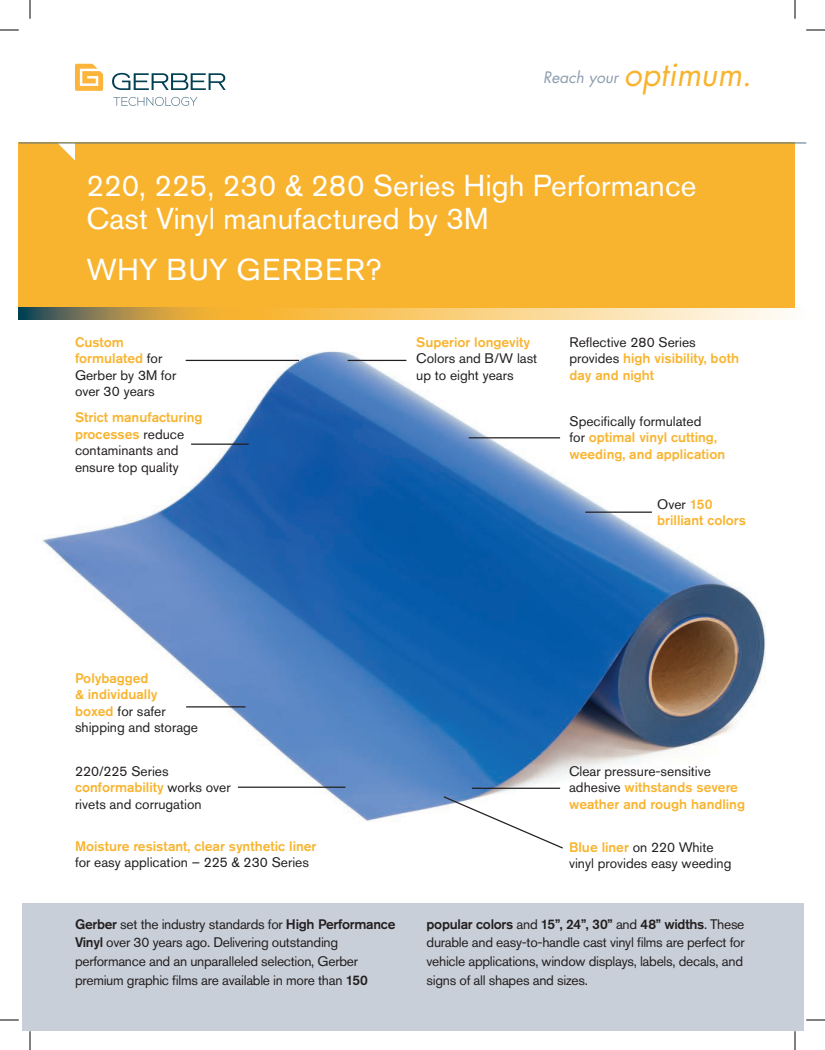
<style>
.page{position:relative;width:825px;height:1050px;background:#fff}
.page>*{position:absolute;margin:0;border:0;box-sizing:border-box;transform-origin:0 0}
.t1{font:30px/33.8px "Akzidenz Grotesk Pro";letter-spacing:.005em;color:#fff}
.t2{font:30px "Akzidenz Grotesk Pro";letter-spacing:.045em;color:#fff}
.t3{font:italic 15.5px "Futura";color:#8d9dae}
.t4{font:13.75px/18.8px "Akzidenz Grotesk Pro";letter-spacing:-.02em;color:#231f20}
.t5{font:500 13.75px/16.5px "Akzidenz Grotesk Pro";color:#f8b42f}
.t6{font:13.75px/16.5px "Akzidenz Grotesk Pro";color:#231f20}
.s1{font-size:32px;color:#f8b42f}
.s2{font-weight:500;color:#f8b42f}
.s3{font-weight:400;color:#231f20}
.s4{font-weight:500}
</style>
<div class="page">
<img style="left:42px;top:351px;width:724px;height:472px">
<div style="left:22px;top:903px;width:781px;height:128px;background:#c9cfd8"></div>
<hr style="left:186px;top:706px;width:60px;height:2px;background:#231f20">
<hr style="left:472px;top:788px;width:88px;height:1px;background:#231f20">
<hr style="left:191px;top:444px;width:58px;height:1px;background:#231f20">
<hr style="left:348px;top:360px;width:58px;height:1px;background:#231f20">
<hr style="left:469px;top:437px;width:91px;height:1px;background:#231f20">
<hr style="left:186px;top:360px;width:113px;height:1px;background:#231f20">
<hr style="left:585px;top:512px;width:67px;height:1px;background:#231f20">
<hr style="left:238px;top:787px;width:107px;height:1px;background:#231f20">
<svg style="left:442px;top:795px;width:122px;height:54px"></svg>
<svg style="left:75px;top:64px;width:28px;height:27px"></svg>
<svg style="left:112px;top:73px;width:114px;height:17px"></svg>
<svg style="left:113px;top:97px;width:84px;height:9px"></svg>
<div style="left:19px;top:142px;width:776px;height:166px;background:#f8b42f"></div>
<svg style="left:58px;top:143px;width:17px;height:18px"></svg>
<hr style="left:19px;top:142px;width:787px;height:1px;background:#4e7187">
<svg style="left:255px;top:308px;width:528px;height:12px"></svg>
<svg style="left:19px;top:307px;width:236px;height:13px"></svg>
<svg style="left:0;top:29px;width:19px;height:2px"></svg>
<svg style="left:806px;top:29px;width:19px;height:2px"></svg>
<svg style="left:0;top:1019px;width:19px;height:2px"></svg>
<svg style="left:806px;top:1019px;width:19px;height:2px"></svg>
<svg style="left:29px;top:0;width:2px;height:19px"></svg>
<svg style="left:29px;top:1031px;width:2px;height:19px"></svg>
<svg style="left:794px;top:0;width:2px;height:19px"></svg>
<svg style="left:794px;top:1031px;width:2px;height:19px"></svg>
<p class="t3" style="left:543px;top:66px;width:210px">Reach your <span class="s1">optimum.</span></p>
<h1 class="t1" style="left:86px;top:168px;width:612px">220, 225, 230 &amp; 280 Series High Performance<br>Cast Vinyl manufactured by 3M</h1>
<h1 class="t2" style="left:86px;top:250px;width:297px">WHY BUY GERBER?</h1>
<p class="t6" style="left:75px;top:334px;width:103px"><span class="s2">Custom formulated</span> for<br>Gerber by 3M for over 30 years</p>
<p class="t6" style="left:75px;top:409px;width:129px"><span class="s2">Strict manufacturing processes</span> reduce contaminants and ensure top quality</p>
<p class="t5" style="left:75px;top:670px;width:125px">Polybagged<br>&amp; individually boxed <span class="s3">for safer shipping and storage</span></p>
<p class="t6" style="left:75px;top:763px;width:157px">220/225 Series <span class="s2">conformability</span> works over rivets and corrugation</p>
<p class="t5" style="left:75px;top:838px;width:243px">Moisture resistant, clear synthetic liner</p>
<p class="t6" style="left:75px;top:854px;width:235px">for easy application – 225 &amp; 230 Series</p>
<p class="t5" style="left:416px;top:333px;width:115px">Superior longevity</p>
<p class="t6" style="left:416px;top:350px;width:123px">Colors and B/W last up to eight years</p>
<p class="t5" style="left:570px;top:333px;width:171px"><span class="s3">Reflective 280 Series provides</span> high visibility, both day and night</p>
<p class="t5" style="left:570px;top:413px;width:157px"><span class="s3">Specifically formulated<br>for</span> optimal vinyl cutting, weeding, and application</p>
<p class="t5" style="left:657px;top:495px;width:90px"><span class="s3">Over</span> 150 brilliant colors</p>
<p class="t5" style="left:569px;top:763px;width:177px"><span class="s3">Clear pressure-sensitive adhesive</span> withstands severe weather and rough handling</p>
<p class="t6" style="left:569px;top:839px;width:164px"><span class="s2">Blue liner</span> on 220 White vinyl provides easy weeding</p>
<p class="t4" style="left:75px;top:914px;width:322px"><span class="s4">Gerber</span> set the industry standards for <span class="s4">High Performance Vinyl</span> over 30 years ago. Delivering outstanding performance and an unparalleled selection, Gerber premium graphic films are available in more than <span class="s4">150</span></p>
<p class="t4" style="left:427px;top:914px;width:320px"><span class="s4">popular colors</span> and <span class="s4">15”, 24”, 30”</span> and <span class="s4">48” widths</span>. These durable and easy-to-handle cast vinyl films are perfect for vehicle applications, window displays, labels, decals, and signs of all shapes and sizes.</p>
</div>
